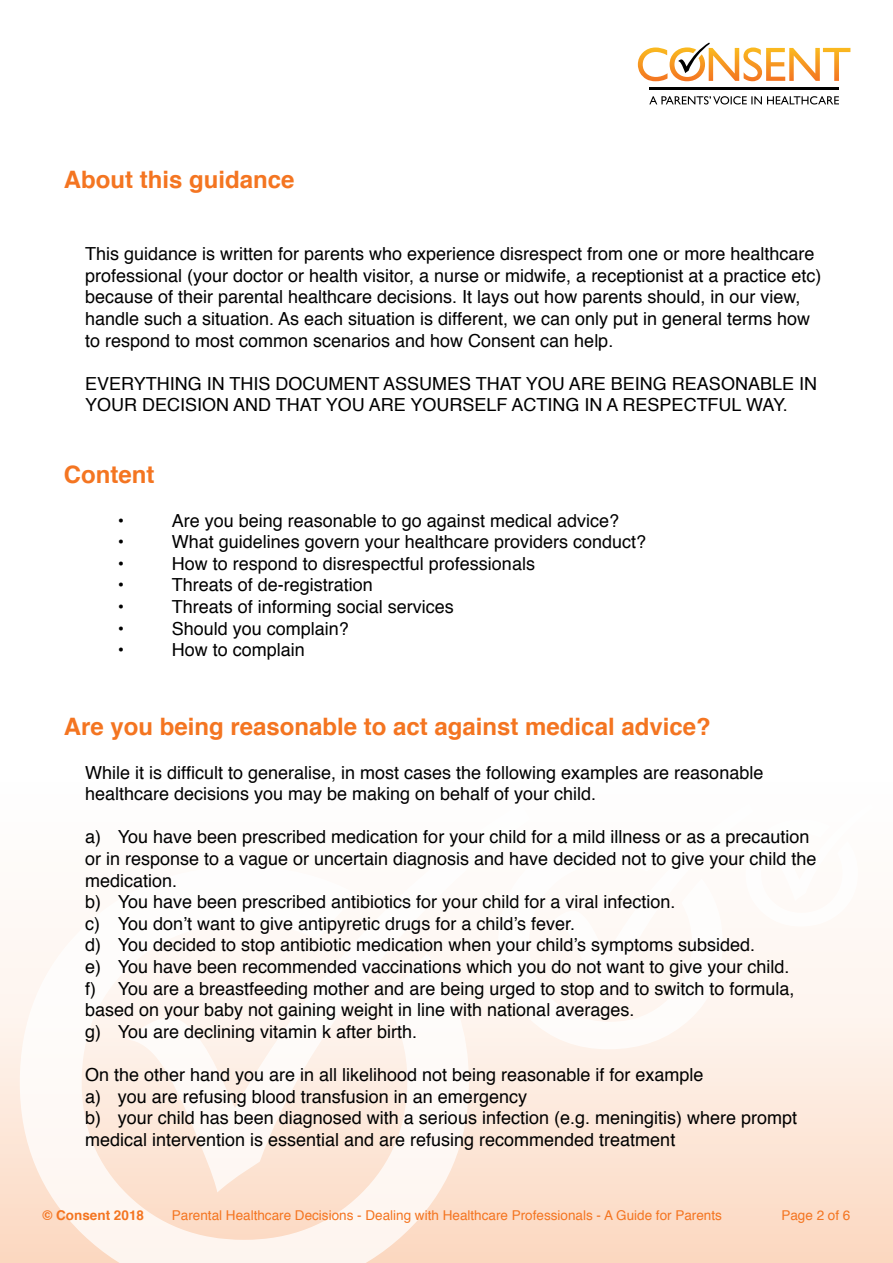
<style>
.page{position:relative;width:893px;height:1263px;background:#fff}
.page>*{position:absolute;margin:0;border:0;box-sizing:border-box;transform-origin:0 0}
.t1{font:700 24px "Helvetica";color:#f47521}
.t2{font:18px/21.6px "Helvetica";color:#000}
.t3{font:13.5px "Helvetica";color:#f47521}
.t4{font:700 13.5px "Helvetica";color:#f47521}
</style>
<div class="page">
<div style="left:0;top:765px;width:893px;height:498px;background:linear-gradient(to bottom,#fff,#fcdcc7)"></div>
<svg style="left:128px;top:804px;width:402px;height:388px"></svg>
<svg style="left:20px;top:866px;width:449px;height:397px;fill:#fef7f2"></svg>
<svg style="left:498px;top:835px;width:225px;height:214px"></svg>
<svg style="left:552px;top:804px;width:321px;height:194px"></svg>
<hr style="left:649px;top:88px;width:190px;height:2px;background:#000">
<svg style="left:638px;top:43px;width:212px;height:38px"></svg>
<svg style="left:649px;top:96px;width:190px;height:9px"></svg>
<h1 class="t1" style="left:64px;top:160px;width:232px">About this guidance</h1>
<p class="t2" style="left:85px;top:244px;width:738px">This guidance is written for parents who experience disrespect from one or more healthcare professional (your doctor or health visitor, a nurse or midwife, a receptionist at a practice etc) because of their parental healthcare decisions. It lays out how parents should, in our view, handle such a situation. As each situation is different, we can only put in general terms how to respond to most common scenarios and how Consent can help.</p>
<p class="t2" style="left:85px;top:373px;width:733px">EVERYTHING IN THIS DOCUMENT ASSUMES THAT YOU ARE BEING REASONABLE IN<br>YOUR DECISION AND THAT YOU ARE YOURSELF ACTING IN A RESPECTFUL WAY.</p>
<h1 class="t1" style="left:64px;top:455px;width:92px">Content</h1>
<p class="t2" style="left:118px;top:510px;width:8px">•</p>
<p class="t2" style="left:172px;top:510px;width:449px">Are you being reasonable to go against medical advice?</p>
<p class="t2" style="left:118px;top:532px;width:8px">•</p>
<p class="t2" style="left:172px;top:532px;width:476px">What guidelines govern your healthcare providers conduct?</p>
<p class="t2" style="left:118px;top:553px;width:8px">•</p>
<p class="t2" style="left:172px;top:553px;width:365px">How to respond to disrespectful professionals</p>
<p class="t2" style="left:118px;top:575px;width:8px">•</p>
<p class="t2" style="left:172px;top:575px;width:203px">Threats of de-registration</p>
<p class="t2" style="left:118px;top:596px;width:8px">•</p>
<p class="t2" style="left:172px;top:596px;width:284px">Threats of informing social services</p>
<p class="t2" style="left:118px;top:618px;width:8px">•</p>
<p class="t2" style="left:172px;top:618px;width:179px">Should you complain?</p>
<p class="t2" style="left:118px;top:640px;width:8px">•</p>
<p class="t2" style="left:172px;top:640px;width:135px">How to complain</p>
<h1 class="t1" style="left:64px;top:707px;width:648px">Are you being reasonable to act against medical advice?</h1>
<p class="t2" style="left:85px;top:762px;width:680px">While it is difficult to generalise, in most cases the following examples are reasonable healthcare decisions you may be making on behalf of your child.</p>
<p class="t2" style="left:85px;top:827px;width:733px">a) You have been prescribed medication for your child for a mild illness or as a precaution or in response to a vague or uncertain diagnosis and have decided not to give your child the medication.<br>b) You have been prescribed antibiotics for your child for a viral infection.<br>c) You don’t want to give antipyretic drugs for a child’s fever.<br>d) You decided to stop antibiotic medication when your child’s symptoms subsided.<br>e) You have been recommended vaccinations which you do not want to give your child.<br>f) You are a breastfeeding mother and are being urged to stop and to switch to formula, based on your baby not gaining weight in line with national averages.<br>g) You are declining vitamin k after birth.</p>
<p class="t2" style="left:85px;top:1064px;width:714px">On the other hand you are in all likelihood not being reasonable if for example<br>a) you are refusing blood transfusion in an emergency<br>b) your child has been diagnosed with a serious infection (e.g. meningitis) where prompt medical intervention is essential and are refusing recommended treatment</p>
<p class="t4" style="left:43px;top:1205px;width:103px">© Consent 2018</p>
<p class="t3" style="left:172px;top:1205px;width:552px">Parental Healthcare Decisions - Dealing with Healthcare Professionals - A Guide for Parents</p>
<p class="t3" style="left:781px;top:1205px;width:71px">Page 2 of 6</p>
</div>
